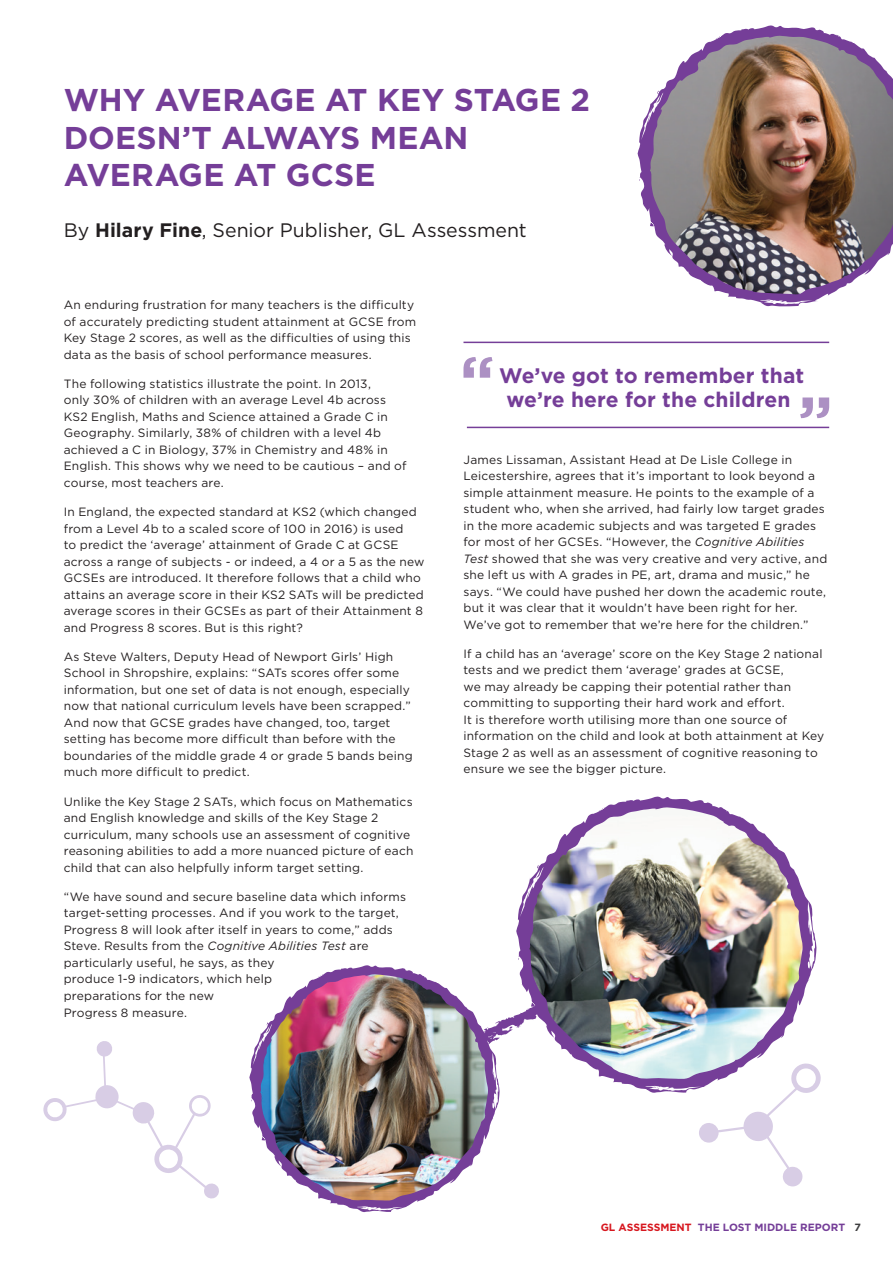
<style>
.page{position:relative;width:893px;height:1263px;background:#fff}
.page>*{position:absolute;margin:0;border:0;box-sizing:border-box;transform-origin:0 0}
.t1{font:700 31.5px/37.5px "Gotham";letter-spacing:-.005em;color:#753e98}
.t2{font:700 21px/24px "Gotham";color:#753e98;text-align:center}
.t3{font:19.5px "Gotham";letter-spacing:-.005em;color:#231f20}
.t4{font:12px/16.5px "Gotham";letter-spacing:.015em;color:#231f20}
.t5{font:700 10.5px "Gotham";color:#753e98}
.s1{font-weight:700}
.s2{font-style:italic}
.s3{color:#d7171f}
.s4{color:#3e3e3f}
</style>
<div class="page">
<svg style="left:500px;top:1015px;width:16px;height:21px"></svg>
<img style="left:516px;top:796px;width:301px;height:297px">
<img style="left:249px;top:965px;width:251px;height:247px">
<img style="left:637px;top:25px;width:256px;height:282px">
<hr style="left:467px;top:427px;width:362px;height:1px;background:#753e98">
<svg style="left:463px;top:357px;width:29px;height:21px"></svg>
<svg style="left:800px;top:397px;width:29px;height:21px"></svg>
<hr style="left:463px;top:342px;width:366px;height:1px;background:#753e98">
<svg style="left:698px;top:1062px;width:123px;height:125px"></svg>
<svg style="left:43px;top:1041px;width:176px;height:158px"></svg>
<h1 class="t1" style="left:64px;top:80px;width:528px">WHY AVERAGE AT KEY STAGE 2<br>DOESN’T ALWAYS MEAN<br>AVERAGE AT GCSE</h1>
<h3 class="t3" style="left:64px;top:219px;width:465px">By <span class="s1">Hilary Fine</span>, Senior Publisher, GL Assessment</h3>
<p class="t4" style="left:64px;top:296px;width:354px">An enduring frustration for many teachers is the difficulty of accurately predicting student attainment at GCSE from Key Stage 2 scores, as well as the difficulties of using this data as the basis of school performance measures.</p>
<p class="t4" style="left:64px;top:375px;width:344px">The following statistics illustrate the point. In 2013,<br>only 30% of children with an average Level 4b across KS2 English, Maths and Science attained a Grade C in Geography. Similarly, 38% of children with a level 4b achieved a C in Biology, 37% in Chemistry and 48% in English. This shows why we need to be cautious – and of course, most teachers are.</p>
<p class="t4" style="left:64px;top:503px;width:362px">In England, the expected standard at KS2 (which changed from a Level 4b to a scaled score of 100 in 2016) is used<br>to predict the ‘average’ attainment of Grade C at GCSE across a range of subjects - or indeed, a 4 or a 5 as the new GCSEs are introduced. It therefore follows that a child who attains an average score in their KS2 SATs will be predicted average scores in their GCSEs as part of their Attainment 8 and Progress 8 scores. But is this right?</p>
<p class="t4" style="left:64px;top:648px;width:350px">As Steve Walters, Deputy Head of Newport Girls’ High School in Shropshire, explains: “SATs scores offer some information, but one set of data is not enough, especially now that national curriculum levels have been scrapped.” And now that GCSE grades have changed, too, target setting has become more difficult than before with the boundaries of the middle grade 4 or grade 5 bands being much more difficult to predict.</p>
<p class="t4" style="left:64px;top:793px;width:351px">Unlike the Key Stage 2 SATs, which focus on Mathematics and English knowledge and skills of the Key Stage 2 curriculum, many schools use an assessment of cognitive reasoning abilities to add a more nuanced picture of each child that can also helpfully inform target setting.</p>
<p class="t4" style="left:64px;top:888px;width:344px">“We have sound and secure baseline data which informs target-setting processes. And if you work to the target, Progress 8 will look after itself in years to come,” adds Steve. Results from the <span class="s2">Cognitive Abilities Test</span> are particularly useful, he says, as they<br>produce 1-9 indicators, which help<br>preparations for the new<br>Progress 8 measure.</p>
<h2 class="t2" style="left:499px;top:363px;width:307px">We’ve got to remember that we’re here for the children</h2>
<p class="t4" style="left:463px;top:451px;width:365px">James Lissaman, Assistant Head at De Lisle College in Leicestershire, agrees that it’s important to look beyond a simple attainment measure. He points to the example of a student who, when she arrived, had fairly low target grades in the more academic subjects and was targeted E grades for most of her GCSEs. “However, the <span class="s2">Cognitive Abilities Test</span> showed that she was very creative and very active, and she left us with A grades in PE, art, drama and music,” he says. “We could have pushed her down the academic route, but it was clear that it wouldn’t have been right for her.<br>We’ve got to remember that we’re here for the children.”</p>
<p class="t4" style="left:463px;top:645px;width:362px">If a child has an ‘average’ score on the Key Stage 2 national tests and we predict them ‘average’ grades at GCSE,<br>we may already be capping their potential rather than committing to supporting their hard work and effort.<br>It is therefore worth utilising more than one source of information on the child and look at both attainment at Key Stage 2 as well as an assessment of cognitive reasoning to ensure we see the bigger picture.</p>
<p class="t5" style="left:601px;top:1221px;width:262px"><span class="s3">GL ASSESSMENT</span> THE LOST MIDDLE REPORT <span class="s4">7</span></p>
</div>
